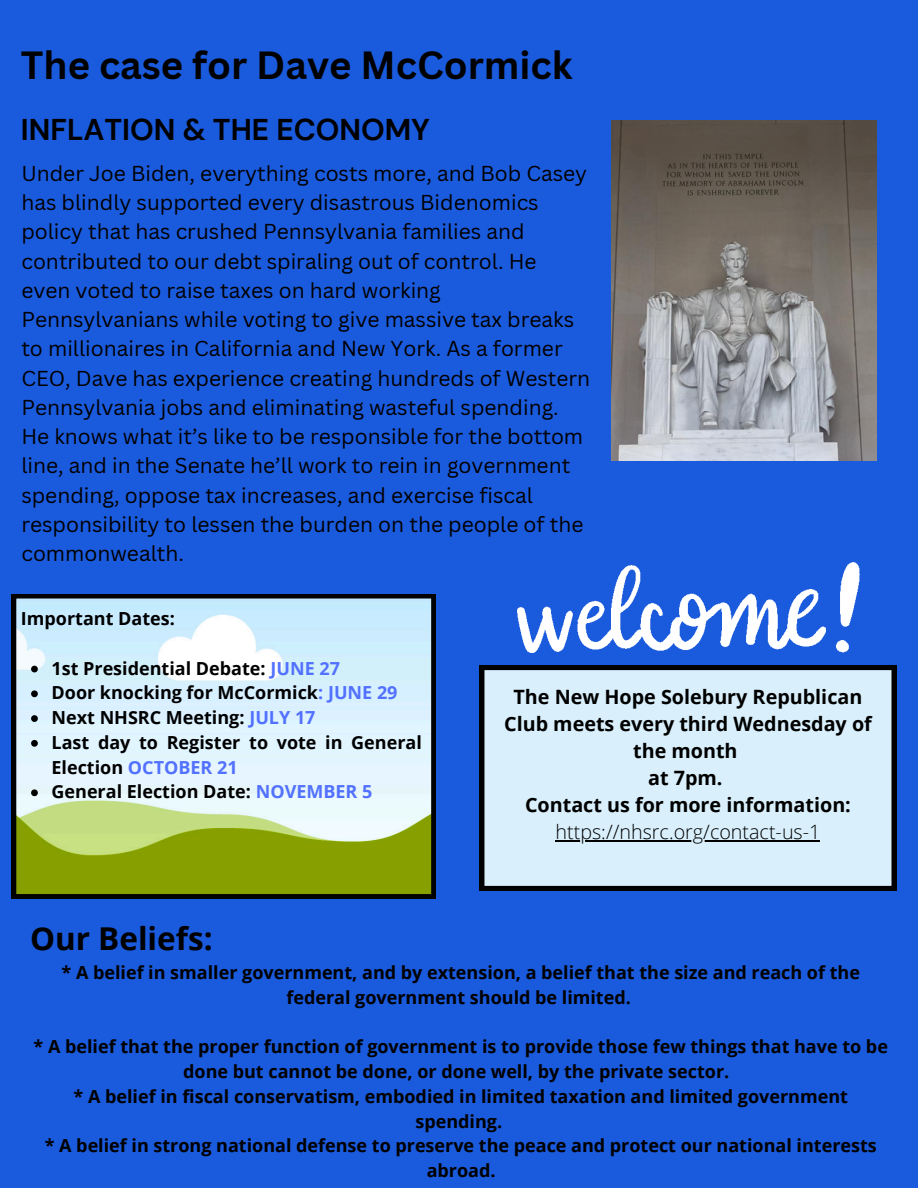
<style>
.page{position:relative;width:918px;height:1188px;background:#1a5add}
.page>*{position:absolute;margin:0;border:0;box-sizing:border-box;transform-origin:0 0}
.t1{font:700 38.25px "Canva Sans";color:#000}
.t2{font:700 31.5px "Open Sans";color:#000}
.t3{font:700 30px "DM Sans";color:#000}
.t4{font:21px/29.2px "Canva Sans";color:#000}
.t5{font:700 19.8px/27px "Open Sans";color:#000;text-align:center}
.t6{font:300 19.8px "Open Sans";color:#000}
.t7{font:700 18px/24.8px "Open Sans";color:#000;text-align:center}
.s1{color:#5271ff}
</style>
<div class="page">
<img style="left:611px;top:120px;width:266px;height:341px">
<svg style="left:12px;top:594px;width:424px;height:305px"></svg>
<svg style="left:480px;top:666px;width:416px;height:224px"></svg>
<hr style="left:556px;top:840px;width:264px;height:1px;background:#000">
<img style="left:517px;top:563px;width:342px;height:90px">
<svg style="left:31px;top:666px;width:7px;height:6px"></svg>
<svg style="left:31px;top:690px;width:7px;height:7px"></svg>
<svg style="left:31px;top:715px;width:7px;height:7px"></svg>
<svg style="left:31px;top:740px;width:7px;height:7px"></svg>
<svg style="left:31px;top:789px;width:7px;height:7px"></svg>
<h4 class="t1" style="left:21px;top:39px;width:553px">The case for Dave McCormick</h4>
<h5 class="t3" style="left:21px;top:110px;width:411px">INFLATION &amp; THE ECONOMY</h5>
<p class="t4" style="left:21px;top:158px;width:570px">Under Joe Biden, everything costs more, and Bob Casey has blindly supported every disastrous Bidenomics policy that has crushed Pennsylvania families and contributed to our debt spiraling out of control. He even voted to raise taxes on hard working Pennsylvanians while voting to give massive tax breaks to millionaires in California and New York. As a former CEO, Dave has experience creating hundreds of Western Pennsylvania jobs and eliminating wasteful spending.<br>He knows what it’s like to be responsible for the bottom line, and in the Senate he’ll work to rein in government spending, oppose tax increases, and exercise fiscal responsibility to lessen the burden on the people of the commonwealth.</p>
<h5 class="t7" style="left:21px;top:606px;width:155px">Important Dates:</h5>
<p class="t7" style="left:52px;top:655px;width:290px">1st Presidential Debate: <span class="s1">JUNE 27</span></p>
<p class="t7" style="left:52px;top:680px;width:347px">Door knocking for McCormick<span class="s1">: JUNE 29</span></p>
<p class="t7" style="left:52px;top:705px;width:265px">Next NHSRC Meeting: <span class="s1">JULY 17</span></p>
<p class="t7" style="left:52px;top:730px;width:372px;text-align:left">Last day to Register to vote in General<br>Election <span class="s1">OCTOBER 21</span></p>
<p class="t7" style="left:52px;top:779px;width:322px">General Election Date: <span class="s1">NOVEMBER 5</span></p>
<h3 class="t2" style="left:30px;top:917px;width:184px">Our Beliefs:</h3>
<h2 class="t5" style="left:504px;top:683px;width:369px">The New Hope Solebury Republican<br>Club meets every third Wednesday of the month<br>at 7pm.<br>Contact us for more information:</h2>
<p class="t6" style="left:556px;top:818px;width:266px">https://nhsrc.org/contact-us-1</p>
<h4 class="t7" style="left:62px;top:960px;width:800px">* A belief in smaller government, and by extension, a belief that the size and reach of the federal government should be limited.</h4>
<h4 class="t7" style="left:34px;top:1034px;width:856px">* A belief that the proper function of government is to provide those few things that have to be done but cannot be done, or done well, by the private sector.<br>* A belief in fiscal conservatism, embodied in limited taxation and limited government spending.<br>* A belief in strong national defense to preserve the peace and protect our national interests abroad.</h4>
</div>
